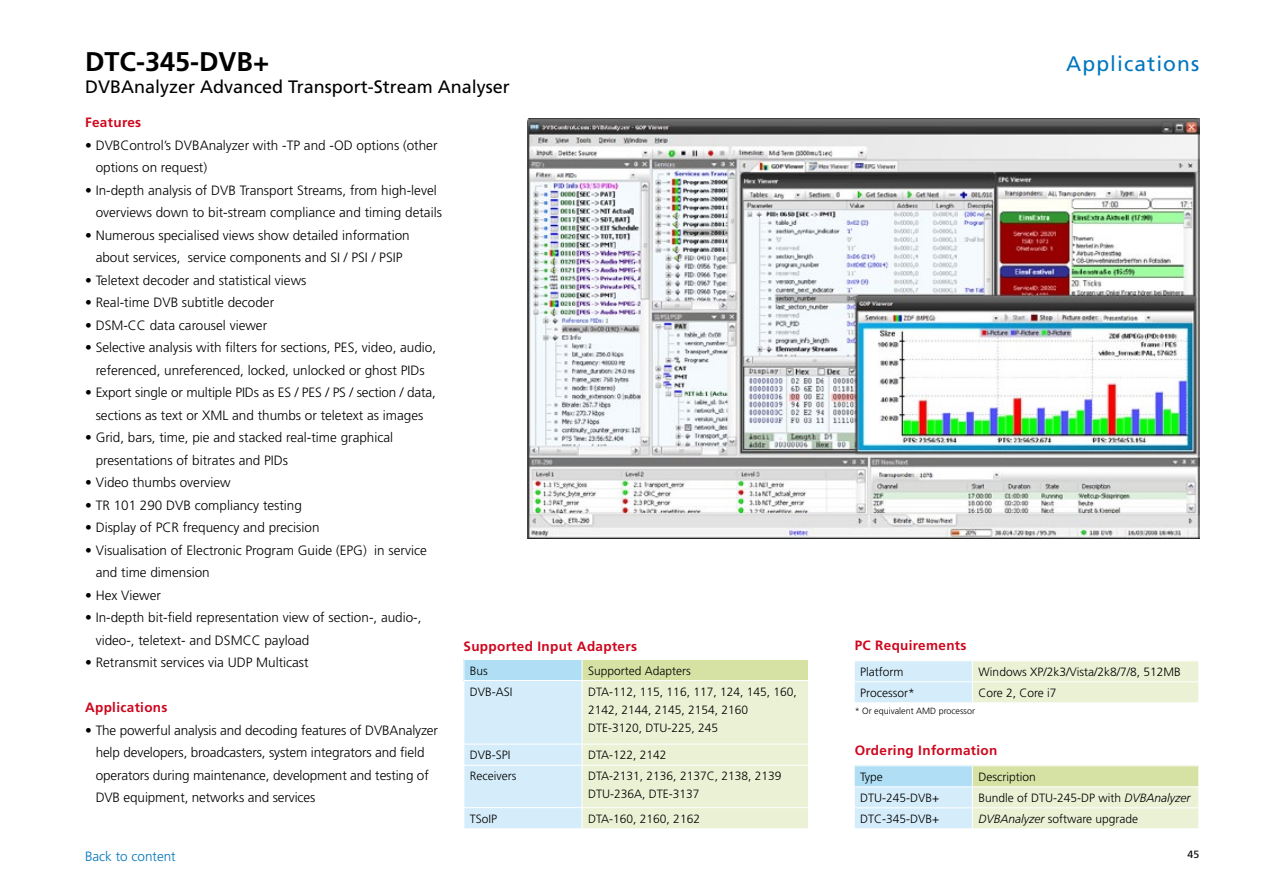
<style>
.page{position:relative;width:1263px;height:893px;background:#fff}
.page>*{position:absolute;margin:0;border:0;box-sizing:border-box;transform-origin:0 0}
.t1{font:700 27px "Frutiger LT Std";color:#000}
.t2{font:21px "Frutiger LT Std";letter-spacing:.05em;color:#0076bd}
.t3{font:18px "Frutiger LT Std";color:#000}
.t4{font:300 13.5px/22.5px "Frutiger LT Std";color:#000}
.t5{font:700 13.5px "Frutiger LT Std";letter-spacing:.025em;color:#cd071e}
.t6{font:300 13.5px "Frutiger LT Std";color:#0076bd}
.t7{font:300 12px/18px "Frutiger LT Std";color:#000}
.t8{font:10.5px "Frutiger LT Std";color:#000}
.t9{font:300 9px "Frutiger LT Std";color:#000}
.s1{font-style:italic}
</style>
<div class="page">
<img style="left:527px;top:118px;width:672px;height:420px">
<svg style="left:463px;top:660px;width:345px;height:168px;background:#e0eede"></svg>
<hr style="left:463px;top:744px;width:119px;height:1px;background:#fff">
<hr style="left:463px;top:765px;width:119px;height:1px;background:#fff">
<hr style="left:463px;top:807px;width:119px;height:1px;background:#fff">
<hr style="left:582px;top:744px;width:227px;height:1px;background:#fff">
<hr style="left:582px;top:765px;width:227px;height:1px;background:#fff">
<hr style="left:582px;top:807px;width:227px;height:1px;background:#fff">
<svg style="left:854px;top:766px;width:345px;height:62px;background:#dcebd8"></svg>
<svg style="left:855px;top:661px;width:344px;height:41px;background:#e4f0e2"></svg>
<h1 class="t1" style="left:85px;top:46px;width:186px">DTC-345-DVB+</h1>
<h2 class="t2" style="left:1066px;top:51px;width:134px">Applications</h2>
<h3 class="t3" style="left:85px;top:76px;width:426px">DVBAnalyzer Advanced Transport-Stream Analyser</h3>
<p class="t5" style="left:85px;top:114px;width:58px">Features</p>
<p class="t4" style="left:96px;top:134px;width:343px;text-indent:-11px">• DVBControl’s DVBAnalyzer with ‑TP and ‑OD options (other options on request)</p>
<p class="t4" style="left:96px;top:179px;width:348px;text-indent:-11px">• In-depth analysis of DVB Transport Streams, from high-level overviews down to bit-stream compliance and timing details</p>
<p class="t4" style="left:85px;top:224px;width:326px;text-align:center">• Numerous specialised views show detailed information about services, service components and SI / PSI / PSIP</p>
<p class="t4" style="left:85px;top:269px;width:223px">• Teletext decoder and statistical views</p>
<p class="t4" style="left:85px;top:291px;width:191px">• Real-time DVB subtitle decoder</p>
<p class="t4" style="left:85px;top:314px;width:184px">• DSM-CC data carousel viewer</p>
<p class="t4" style="left:85px;top:336px;width:353px;text-align:center">• Selective analysis with filters for sections, PES, video, audio, referenced, unreferenced, locked, unlocked or ghost PIDs</p>
<p class="t4" style="left:85px;top:381px;width:352px;text-align:center">• Export single or multiple PIDs as ES / PES / PS / section / data, sections as text or XML and thumbs or teletext as images</p>
<p class="t4" style="left:96px;top:426px;width:299px;text-indent:-11px">• Grid, bars, time, pie and stacked real-time graphical presentations of bitrates and PIDs</p>
<p class="t4" style="left:85px;top:471px;width:147px">• Video thumbs overview</p>
<p class="t4" style="left:85px;top:494px;width:218px">• TR 101 290 DVB compliancy testing</p>
<p class="t4" style="left:85px;top:516px;width:236px">• Display of PCR frequency and precision</p>
<p class="t4" style="left:96px;top:539px;width:333px;text-indent:-11px">• Visualisation of Electronic Program Guide (EPG) in service and time dimension</p>
<p class="t4" style="left:85px;top:584px;width:77px">• Hex Viewer</p>
<p class="t4" style="left:96px;top:606px;width:327px;text-indent:-11px">• In-depth bit-field representation view of section-, audio-, video-, teletext- and DSMCC payload</p>
<p class="t4" style="left:85px;top:651px;width:225px">• Retransmit services via UDP Multicast</p>
<p class="t5" style="left:85px;top:700px;width:84px">Applications</p>
<p class="t4" style="left:96px;top:719px;width:344px;text-indent:-11px">• The powerful analysis and decoding features of DVBAnalyzer help developers, broadcasters, system integrators and field operators during maintenance, development and testing of DVB equipment, networks and services</p>
<p class="t6" style="left:85px;top:848px;width:92px">Back to content</p>
<p class="t5" style="left:463px;top:638px;width:175px">Supported Input Adapters</p>
<p class="t5" style="left:855px;top:638px;width:113px">PC Requirements</p>
<p class="t7" style="left:470px;top:661px;width:20px">Bus</p>
<p class="t7" style="left:588px;top:661px;width:104px">Supported Adapters</p>
<p class="t7" style="left:470px;top:682px;width:44px">DVB-ASI</p>
<p class="t7" style="left:588px;top:682px;width:210px">DTA-112, 115, 116, 117, 124, 145, 160,<br>2142, 2144, 2145, 2154, 2160<br>DTE-3120, DTU-225, 245</p>
<p class="t7" style="left:470px;top:746px;width:42px">DVB-SPI</p>
<p class="t7" style="left:588px;top:746px;width:80px">DTA-122, 2142</p>
<p class="t7" style="left:470px;top:767px;width:48px">Receivers</p>
<p class="t7" style="left:588px;top:767px;width:195px">DTA-2131, 2136, 2137C, 2138, 2139<br>DTU-236A, DTE-3137</p>
<p class="t7" style="left:470px;top:810px;width:29px">TSoIP</p>
<p class="t7" style="left:588px;top:810px;width:113px">DTA-160, 2160, 2162</p>
<p class="t7" style="left:860px;top:663px;width:45px">Platform</p>
<p class="t7" style="left:978px;top:663px;width:204px">Windows XP/2k3/Vista/2k8/7/8, 512MB</p>
<p class="t7" style="left:860px;top:684px;width:56px">Processor*</p>
<p class="t7" style="left:978px;top:684px;width:80px">Core 2, Core i7</p>
<p class="t9" style="left:855px;top:705px;width:122px">* Or equivalent AMD processor</p>
<p class="t5" style="left:855px;top:743px;width:144px">Ordering Information</p>
<p class="t7" style="left:860px;top:768px;width:24px">Type</p>
<p class="t7" style="left:978px;top:768px;width:59px">Description</p>
<p class="t7" style="left:860px;top:789px;width:81px">DTU-245-DVB+</p>
<p class="t7" style="left:978px;top:789px;width:214px">Bundle of DTU-245-DP with <span class="s1">DVBAnalyzer</span></p>
<p class="t7" style="left:860px;top:810px;width:81px">DTC-345-DVB+</p>
<p class="t7" style="left:978px;top:810px;width:161px"><span class="s1">DVBAnalyzer</span> software upgrade</p>
<p class="t8" style="left:1187px;top:848px;width:13px">45</p>
</div>
